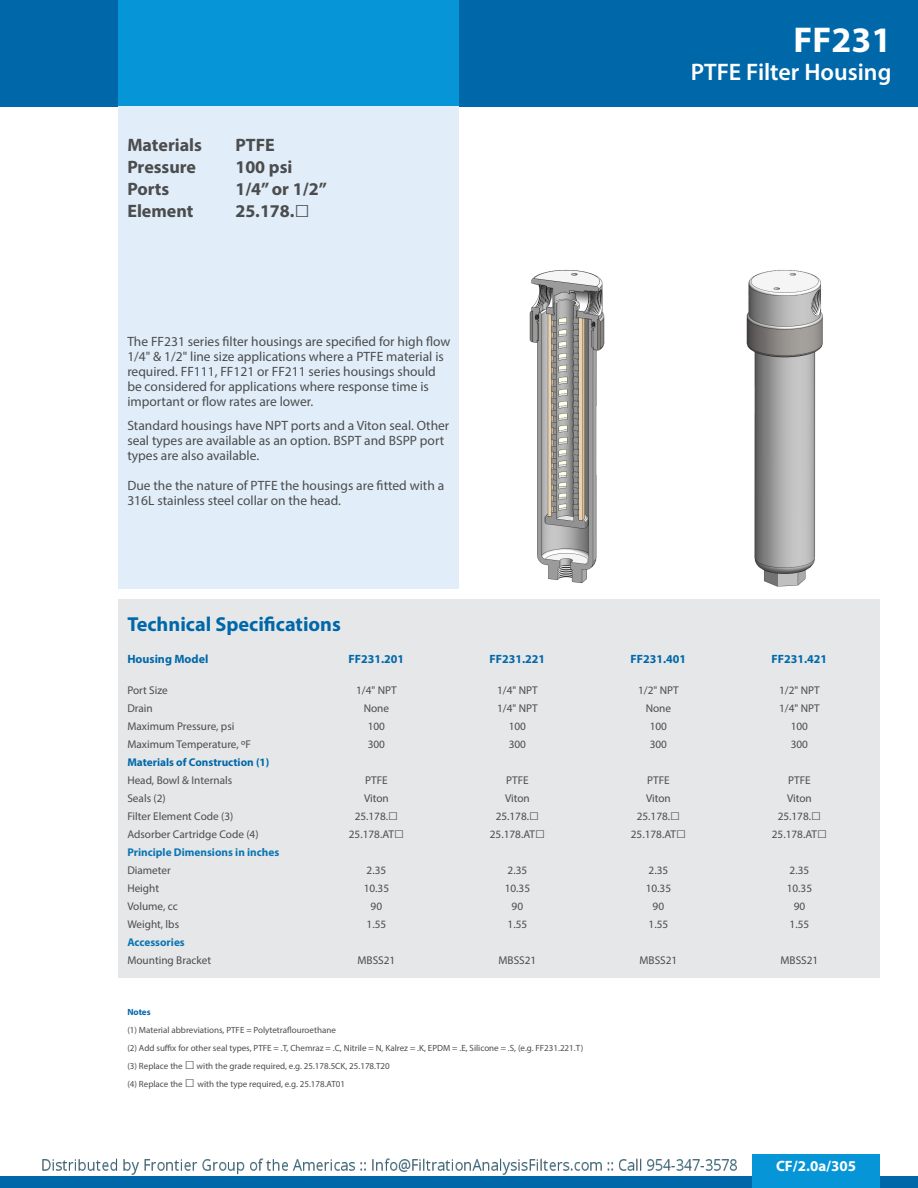
<style>
.page{position:relative;width:918px;height:1188px;background:#fff}
.page>*{position:absolute;margin:0;border:0;box-sizing:border-box;transform-origin:0 0}
.t1{font:700 36px "Myriad Pro";color:#fff}
.t2{font:600 24px "Myriad Pro";color:#fff}
.t3{font:700 20.25px "Myriad Pro";color:#0068a9}
.t4{font:700 18px "Myriad Pro";color:#4b4c4d}
.t5{font:700 15px "Myriad Pro";color:#fff}
.t6{font:13.5px/15px "Myriad Pro";color:#4b4c4d}
.t7{font:700 12px "Myriad Pro";color:#0068a9}
.t8{font:11.25px/18px "Myriad Pro";color:#4b4c4d;text-align:center}
.t9{font:700 11.25px "Myriad Pro";color:#0b76b3}
.t10{font:9px/18px "Myriad Pro";color:#4b4c4d}
.t11{font:700 9px "Myriad Pro";color:#0068a9}
.s1{font-family:"Trebuchet MS";font-size:25.5px}
.s2{font-size:12px}
.s3{font-weight:700;color:#0068a9}
.s4{font-family:"Trebuchet MS";font-weight:700;font-size:16.5px}
.s5{font-family:"Trebuchet MS";font-size:16.5px}
</style>
<div class="page">
<div style="left:0;top:0;width:918px;height:106px;background:#0068a9"></div>
<div style="left:119px;top:0;width:340px;height:106px;background:#0696d7"></div>
<div style="left:119px;top:106px;width:340px;height:482px;background:#e1edf8"></div>
<div style="left:0;top:1176px;width:918px;height:12px;background:#0068a9"></div>
<div style="left:752px;top:1154px;width:128px;height:34px;background:#0696d7"></div>
<div style="left:119px;top:599px;width:761px;height:379px;background:#e6e7e9"></div>
<img style="left:529px;top:270px;width:76px;height:314px">
<img style="left:746px;top:270px;width:77px;height:317px">
<img style="left:42px;top:1158px;width:695px;height:17px">
<h3 class="t4" style="left:127px;top:134px;width:76px">Materials</h3>
<h3 class="t4" style="left:235px;top:134px;width:41px">PTFE</h3>
<h3 class="t4" style="left:127px;top:155px;width:70px">Pressure</h3>
<h3 class="t4" style="left:235px;top:155px;width:59px">100 psi</h3>
<h3 class="t4" style="left:127px;top:177px;width:44px">Ports</h3>
<h3 class="t4" style="left:235px;top:177px;width:93px">1/4” or 1/2”</h3>
<h3 class="t4" style="left:127px;top:199px;width:68px">Element</h3>
<h3 class="t4" style="left:235px;top:199px;width:76px">25.178.<span class="s1">□</span></h3>
<p class="t6" style="left:127px;top:334px;width:325px">The FF231 series filter housings are specified for high flow 1/4" &amp; 1/2" line size applications where a PTFE material is required. FF111, FF121 or FF211 series housings should be considered for applications where response time is important or flow rates are lower.</p>
<p class="t6" style="left:127px;top:418px;width:324px">Standard housings have NPT ports and a Viton seal. Other seal types are available as an option. BSPT and BSPP port types are also available.</p>
<p class="t6" style="left:127px;top:478px;width:318px">Due the the nature of PTFE the housings are fitted with a<br>316L stainless steel collar on the head.</p>
<h3 class="t3" style="left:127px;top:611px;width:215px">Technical Specifications</h3>
<p class="t7" style="left:127px;top:651px;width:83px">Housing Model</p>
<p class="t8" style="left:127px;top:681px;width:144px;text-align:left">Port Size<br>Drain<br>Maximum Pressure, psi<br>Maximum Temperature, <span class="s2">o</span>F<br><span class="s3">Materials of Construction (1)</span></p>
<p class="t8" style="left:127px;top:771px;width:133px;text-align:left">Head, Bowl &amp; Internals<br>Seals (2)<br>Filter Element Code (3)<br>Adsorber Cartridge Code (4)</p>
<p class="t9" style="left:127px;top:845px;width:154px">Principle Dimensions in inches</p>
<p class="t8" style="left:127px;top:861px;width:53px;text-align:left">Diameter<br>Height<br>Volume, cc<br>Weight, lbs</p>
<p class="t9" style="left:127px;top:935px;width:59px">Accessories</p>
<p class="t8" style="left:127px;top:951px;width:85px">Mounting Bracket</p>
<p class="t7" style="left:349px;top:651px;width:57px">FF231.201</p>
<p class="t8" style="left:356px;top:681px;width:42px">1/4" NPT<br>None<br>100<br>300</p>
<p class="t8" style="left:349px;top:771px;width:57px">PTFE<br>Viton<br>25.178.<span class="s4">□<br></span>25.178.AT<span class="s4">□</span></p>
<p class="t8" style="left:364px;top:861px;width:27px">2.35<br>10.35<br>90<br>1.55</p>
<p class="t8" style="left:358px;top:951px;width:39px">MBSS21</p>
<p class="t7" style="left:490px;top:651px;width:57px">FF231.221</p>
<p class="t8" style="left:497px;top:681px;width:42px">1/4" NPT<br>1/4" NPT<br>100<br>300</p>
<p class="t8" style="left:490px;top:771px;width:57px">PTFE<br>Viton<br>25.178.<span class="s4">□<br></span>25.178.AT<span class="s4">□</span></p>
<p class="t8" style="left:505px;top:861px;width:27px">2.35<br>10.35<br>90<br>1.55</p>
<p class="t8" style="left:499px;top:951px;width:39px">MBSS21</p>
<p class="t11" style="left:127px;top:1006px;width:25px">Notes</p>
<p class="t10" style="left:127px;top:1021px;width:457px">(1) Material abbreviations, PTFE = Polytetraflouroethane<br>(2) Add suffix for other seal types, PTFE = .T, Chemraz = .C, Nitrile = N, Kalrez = .K, EPDM = .E, Silicone = .S, (e.g. FF231.221.T) (3) Replace the <span class="s4">□</span> with the grade required, e.g. 25.178.5CK, 25.178.T20<br>(4) Replace the <span class="s5">□</span> with the type required, e.g. 25.178.AT01</p>
<h1 class="t1" style="left:794px;top:17px;width:99px">FF231</h1>
<h2 class="t2" style="left:691px;top:57px;width:202px">PTFE Filter Housing</h2>
<p class="t7" style="left:631px;top:651px;width:57px">FF231.401</p>
<p class="t8" style="left:638px;top:681px;width:42px">1/2" NPT<br>None<br>100<br>300</p>
<p class="t8" style="left:631px;top:771px;width:57px">PTFE<br>Viton<br>25.178.<span class="s4">□<br></span>25.178.AT<span class="s4">□</span></p>
<p class="t8" style="left:646px;top:861px;width:27px">2.35<br>10.35<br>90<br>1.55</p>
<p class="t8" style="left:640px;top:951px;width:39px">MBSS21</p>
<p class="t7" style="left:772px;top:651px;width:57px">FF231.421</p>
<p class="t8" style="left:779px;top:681px;width:42px">1/2" NPT<br>1/4" NPT<br>100<br>300</p>
<p class="t8" style="left:772px;top:771px;width:57px">PTFE<br>Viton<br>25.178.<span class="s4">□<br></span>25.178.AT<span class="s4">□</span></p>
<p class="t8" style="left:787px;top:861px;width:27px">2.35<br>10.35<br>90<br>1.55</p>
<p class="t8" style="left:781px;top:951px;width:39px">MBSS21</p>
<h3 class="t5" style="left:776px;top:1157px;width:82px">CF/2.0a/305</h3>
</div>
